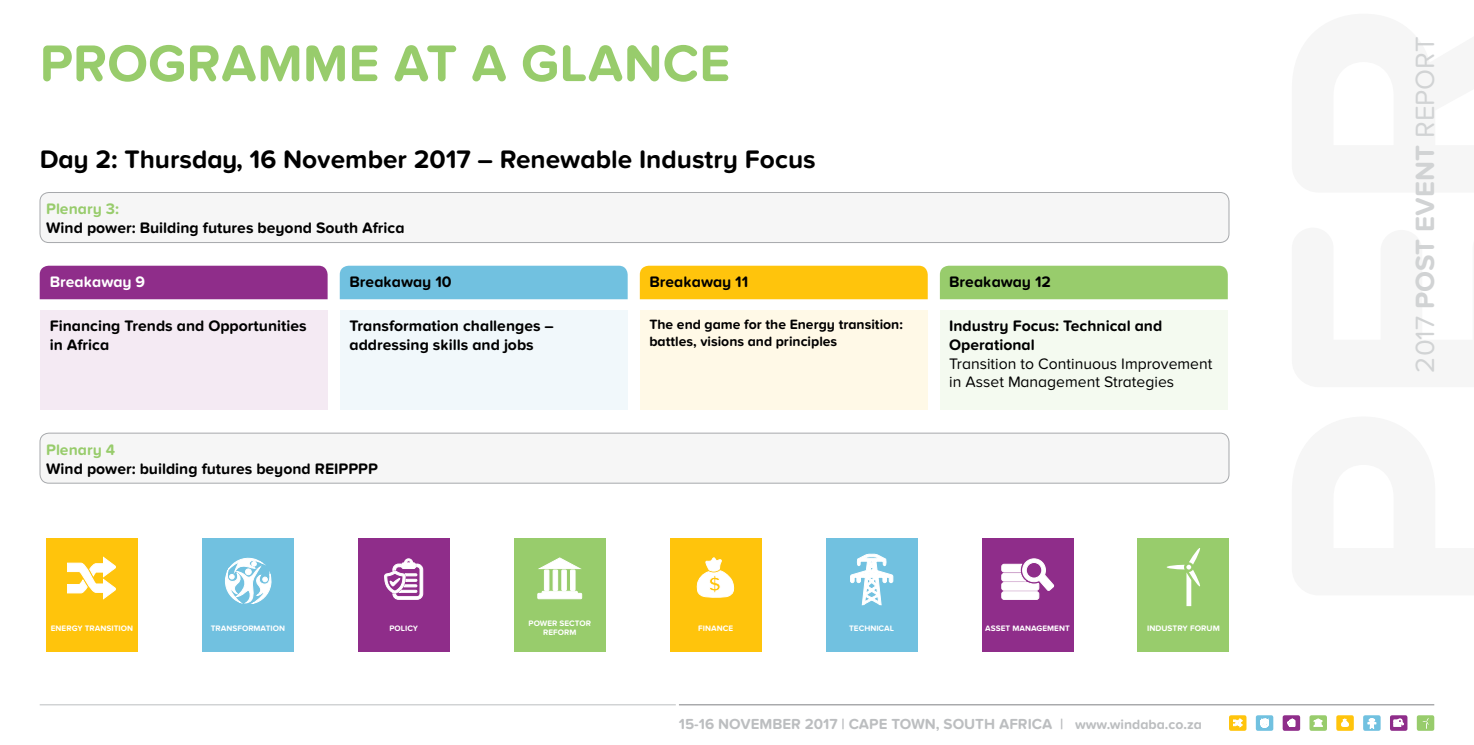
<style>
.page{position:relative;width:1474px;height:745px;background:#fff}
.page>*{position:absolute;margin:0;border:0;box-sizing:border-box;transform-origin:0 0}
.t1{font:700 53.38px "Proxima Nova Soft";color:#98cc6c}
.t2{font:27.47px "Proxima Nova Soft";color:#d1d3d4}
.t3{font:700 26.25px "Proxima Nova Soft";color:#000}
.t4{font:700 15.75px/18.9px "Proxima Nova Soft";color:#000}
.t5{font:15.75px/18.9px "Proxima Nova Soft";color:#000}
.t6{font:700 15.75px "Proxima Nova Soft";color:#98cc6c}
.t7{font:700 15.75px "Proxima Nova Soft";color:#fff}
.t8{font:700 15.05px "Proxima Nova Soft";color:#bcbec0}
.t9{font:700 14px/16.8px "Proxima Nova Soft";color:#000}
.t10{font:700 8.4px "Proxima Nova Soft";color:#fff}
.t11{font:700 8.22px/9.8px "Proxima Nova Soft";color:#fff;text-align:center}
.s1{font-size:14px}
.s2{font-weight:700}
</style>
<div class="page">
<svg style="left:1228px;top:714px;width:18px;height:16px"></svg>
<svg style="left:1232px;top:718px;width:10px;height:8px"></svg>
<svg style="left:1282px;top:714px;width:18px;height:16px"></svg>
<svg style="left:1287px;top:718px;width:8px;height:8px"></svg>
<svg style="left:1309px;top:714px;width:17px;height:16px"></svg>
<svg style="left:1313px;top:718px;width:9px;height:8px"></svg>
<svg style="left:1336px;top:714px;width:17px;height:16px"></svg>
<svg style="left:1341px;top:718px;width:7px;height:8px"></svg>
<svg style="left:1363px;top:714px;width:17px;height:16px"></svg>
<svg style="left:1367px;top:718px;width:9px;height:10px"></svg>
<svg style="left:1389px;top:714px;width:18px;height:16px"></svg>
<svg style="left:1393px;top:718px;width:10px;height:8px"></svg>
<svg style="left:1255px;top:714px;width:18px;height:16px"></svg>
<svg style="left:1260px;top:718px;width:8px;height:9px"></svg>
<div style="left:1416px;top:714px;width:18px;height:16px;background:#98cc6c;border-radius:2px"></div>
<svg style="left:1422px;top:718px;width:6px;height:10px"></svg>
<hr style="left:679px;top:704px;width:755px;height:1px;background:#808285">
<hr style="left:40px;top:704px;width:636px;height:1px;background:#bcbec0">
<div style="left:40px;top:192px;width:1188px;height:50px;background:#f6f6f6;border-radius:9px"></div>
<div style="left:40px;top:192px;width:1189px;height:51px;border:1px solid #a7a9ac;border-radius:9px"></div>
<div style="left:40px;top:433px;width:1188px;height:50px;background:#f6f6f6;border-radius:9px"></div>
<div style="left:40px;top:432px;width:1189px;height:51px;border:1px solid #a7a9ac;border-radius:9px"></div>
<div style="left:40px;top:265px;width:287px;height:34px;background:#8f2d8a"></div>
<div style="left:40px;top:310px;width:287px;height:99px;background:#f4eaf3"></div>
<div style="left:340px;top:265px;width:287px;height:34px;background:#71c1e0"></div>
<div style="left:340px;top:310px;width:287px;height:99px;background:#f1f8fb"></div>
<div style="left:640px;top:265px;width:287px;height:34px;background:#ffc40c"></div>
<div style="left:640px;top:310px;width:287px;height:99px;background:#fff9e7"></div>
<div style="left:939px;top:265px;width:288px;height:34px;background:#98cc6c"></div>
<div style="left:939px;top:310px;width:288px;height:99px;background:#f4faf0"></div>
<div style="left:46px;top:538px;width:92px;height:114px;background:#ffc40c"></div>
<svg style="left:67px;top:556px;width:49px;height:43px"></svg>
<div style="left:202px;top:538px;width:92px;height:114px;background:#71c1e0"></div>
<svg style="left:225px;top:557px;width:46px;height:46px"></svg>
<div style="left:358px;top:538px;width:91px;height:114px;background:#8f2d8a"></div>
<svg style="left:384px;top:558px;width:39px;height:41px"></svg>
<div style="left:514px;top:538px;width:91px;height:114px;background:#98cc6c"></div>
<svg style="left:537px;top:557px;width:45px;height:42px"></svg>
<div style="left:670px;top:538px;width:91px;height:114px;background:#ffc40c"></div>
<svg style="left:696px;top:557px;width:38px;height:41px"></svg>
<div style="left:825px;top:538px;width:92px;height:114px;background:#71c1e0"></div>
<svg style="left:850px;top:553px;width:43px;height:52px"></svg>
<div style="left:981px;top:538px;width:92px;height:114px;background:#8f2d8a"></div>
<svg style="left:1001px;top:558px;width:53px;height:42px"></svg>
<div style="left:1137px;top:538px;width:92px;height:114px;background:#98cc6c"></div>
<svg style="left:1166px;top:548px;width:34px;height:57px"></svg>
<h1 class="t1" style="left:40px;top:32px;width:692px">PROGRAMME AT A GLANCE</h1>
<h3 class="t3" style="left:40px;top:144px;width:777px">Day 2: Thursday, 16 November 2017 – Renewable Industry Focus</h3>
<p class="t6" style="left:46px;top:200px;width:74px">Plenary 3:</p>
<p class="t4" style="left:46px;top:218px;width:360px">Wind power: Building futures beyond South Africa</p>
<p class="t7" style="left:50px;top:272px;width:97px">Breakaway 9</p>
<p class="t4" style="left:50px;top:316px;width:258px">Financing Trends and Opportunities in Africa</p>
<p class="t4" style="left:349px;top:272px;width:104px">Breakaway 10</p>
<p class="t4" style="left:349px;top:316px;width:206px">Transformation challenges – addressing skills and jobs</p>
<p class="t6" style="left:46px;top:440px;width:71px">Plenary 4</p>
<p class="t4" style="left:46px;top:459px;width:333px">Wind power: building futures beyond REIPPPP</p>
<p class="t4" style="left:649px;top:272px;width:100px">Breakaway 11</p>
<p class="t9" style="left:649px;top:316px;width:255px">The end game for the Energy transition: battles, visions and principles</p>
<p class="t4" style="left:949px;top:272px;width:103px">Breakaway 12</p>
<p class="t4" style="left:949px;top:316px;width:215px">Industry Focus: Technical and<br>Operational</p>
<p class="t5" style="left:949px;top:354px;width:265px">Transition to Continuous Improvement in Asset Management Strategies</p>
<p class="t11" style="left:51px;top:622px;width:84px">ENERGY TRANSITION</p>
<p class="t11" style="left:211px;top:622px;width:76px">TRANSFORMATION</p>
<p class="t11" style="left:389px;top:622px;width:30px">POLICY</p>
<p class="t11" style="left:528px;top:617px;width:64px">POWER SECTOR<br>REFORM</p>
<p class="t11" style="left:698px;top:622px;width:37px">FINANCE</p>
<p class="t11" style="left:849px;top:622px;width:47px">TECHNICAL</p>
<p class="t11" style="left:985px;top:622px;width:86px">ASSET MANAGEMENT</p>
<p class="t10" style="left:1147px;top:622px;width:74px">INDUSTRY FORUM</p>
<p class="t8" style="left:679px;top:714px;width:524px">15-16 NOVEMBER 2017 | CAPE TOWN, SOUTH AFRICA | <span class="s1">www.windaba.co.za</span></p>
<h2 class="t2" style="left:1409px;top:372px;width:337px;rotate:-90deg">2017 <span class="s2">POST EVENT</span> REPORT</h2>
</div>
